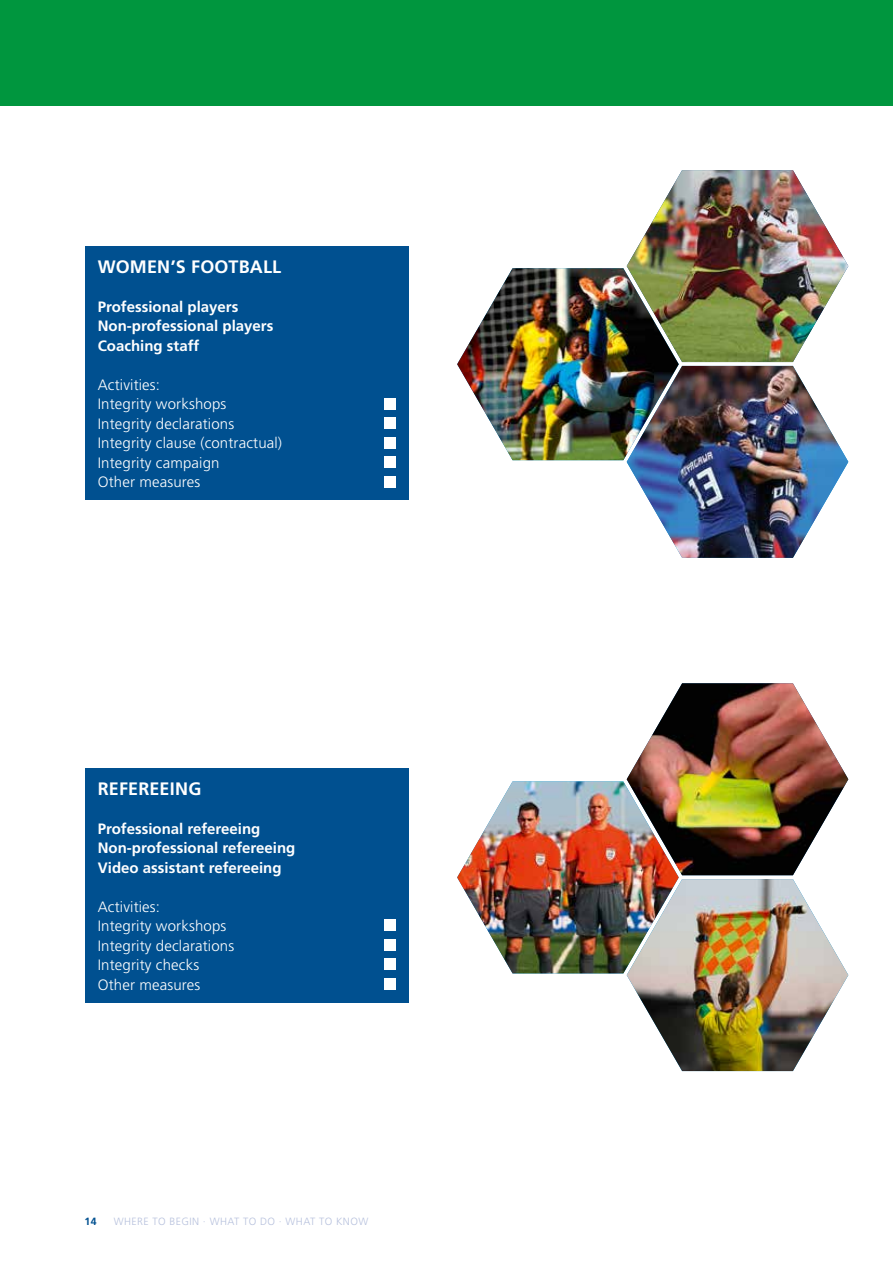
<style>
.page{position:relative;width:893px;height:1263px;background:#fff}
.page>*{position:absolute;margin:0;border:0;box-sizing:border-box;transform-origin:0 0}
.t1{font:700 18px "Frutiger LT Pro";letter-spacing:.01em;color:#fff}
.t2{font:300 15px/19.5px "Frutiger LT Pro";letter-spacing:.01em;color:#fff}
.t3{font:700 15px/19.5px "Frutiger LT Pro";color:#fff}
.t4{font:300 10.5px "Frutiger LT Pro";letter-spacing:.04em;color:#b7c1dd}
.t5{font:700 10.5px "Frutiger LT Pro";color:#005090}
</style>
<div class="page">
<div style="left:0;top:0;width:893px;height:106px;background:#00963e"></div>
<img style="left:512px;top:170px;width:336px;height:388px">
<img style="left:457px;top:268px;width:222px;height:192px">
<img style="left:512px;top:683px;width:336px;height:388px">
<img style="left:457px;top:781px;width:222px;height:192px">
<div style="left:85px;top:247px;width:323px;height:253px;background:#005090"></div>
<div style="left:384px;top:398px;width:11px;height:11px;background:#fff"></div>
<div style="left:384px;top:418px;width:11px;height:11px;background:#fff"></div>
<div style="left:384px;top:437px;width:11px;height:11px;background:#fff"></div>
<div style="left:384px;top:457px;width:11px;height:11px;background:#fff"></div>
<div style="left:384px;top:476px;width:11px;height:11px;background:#fff"></div>
<div style="left:85px;top:768px;width:323px;height:234px;background:#005090"></div>
<div style="left:384px;top:920px;width:11px;height:11px;background:#fff"></div>
<div style="left:384px;top:939px;width:11px;height:11px;background:#fff"></div>
<div style="left:384px;top:959px;width:11px;height:11px;background:#fff"></div>
<div style="left:384px;top:978px;width:11px;height:11px;background:#fff"></div>
<p class="t1" style="left:98px;top:256px;width:185px">WOMEN’S FOOTBALL</p>
<p class="t3" style="left:98px;top:297px;width:177px">Professional players<br>Non-professional players<br>Coaching staff</p>
<p class="t2" style="left:98px;top:375px;width:186px">Activities:<br>Integrity workshops<br>Integrity declarations<br>Integrity clause (contractual)<br>Integrity campaign<br>Other measures</p>
<p class="t1" style="left:98px;top:777px;width:105px">REFEREEING</p>
<p class="t3" style="left:98px;top:819px;width:199px">Professional refereeing<br>Non-professional refereeing<br>Video assistant refereeing</p>
<p class="t2" style="left:98px;top:897px;width:138px">Activities:<br>Integrity workshops<br>Integrity declarations<br>Integrity checks<br>Other measures</p>
<p class="t5" style="left:85px;top:1215px;width:14px">14</p>
<p class="t4" style="left:114px;top:1215px;width:256px">WHERE TO BEGIN · WHAT TO DO · WHAT TO KNOW</p>
</div>
